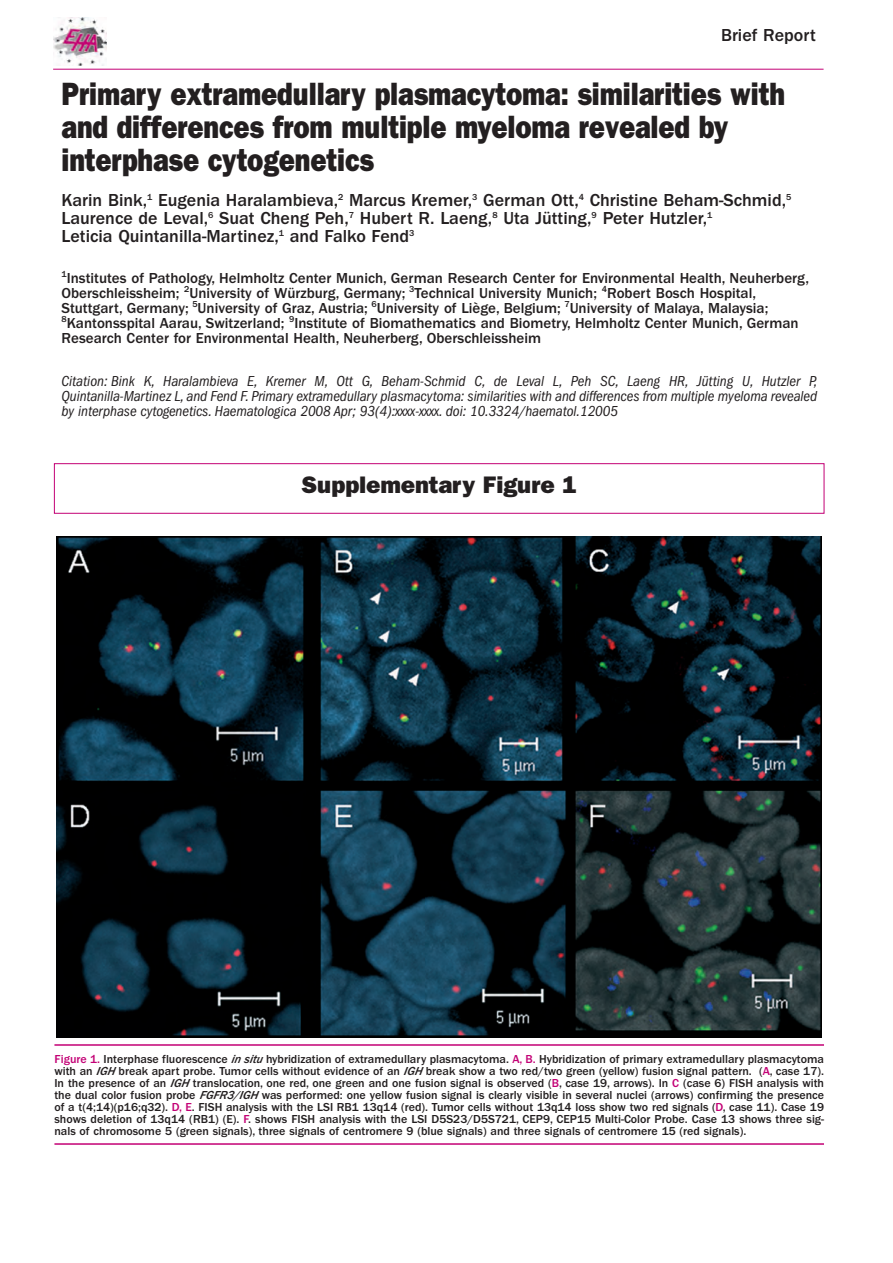
<style>
.page{position:relative;width:893px;height:1263px;background:#fff}
.page>*{position:absolute;margin:0;border:0;box-sizing:border-box;transform-origin:0 0}
.t1{font:800 32.4px/33px "Franklin Gothic";letter-spacing:-.005em;color:#231f20;scale:.83 1}
.t2{font:800 24px "Franklin Gothic";letter-spacing:-.005em;color:#231f20}
.t3{font:500 18px/18px "Franklin Gothic";color:#231f20}
.t4{font:500 15px/15px "Franklin Gothic";color:#231f20}
.t5{font:italic condensed 15px/15px "Franklin Gothic";letter-spacing:-.005em;color:#231f20;text-align:justify}
.t6{font:500 12px/12px "Franklin Gothic";color:#231f20;text-align:justify}
.s1{color:#c30175}
.s2{font-style:italic}
</style>
<div class="page">
<div style="left:54px;top:463px;width:770px;height:51px;border:1px solid #c30175"></div>
<img style="left:57px;top:536px;width:765px;height:502px">
<hr style="left:54px;top:1044px;width:770px;height:2px;background:#c30175">
<hr style="left:54px;top:1143px;width:770px;height:2px;background:#c30175">
<hr style="left:53px;top:69px;width:771px;height:1px;background:#c30175">
<img style="left:53px;top:18px;width:54px;height:47px">
<h3 class="t3" style="left:721px;top:28px;width:97px">Brief Report</h3>
<h1 class="t1" style="left:62px;top:80px;width:873px">Primary extramedullary plasmacytoma: similarities with and differences from multiple myeloma revealed by interphase cytogenetics</h1>
<h3 class="t3" style="left:62px;top:192px;width:731px">Karin Bink,<sup>1</sup> Eugenia Haralambieva,<sup>2</sup> Marcus Kremer,<sup>3</sup> German Ott,<sup>4</sup> Christine Beham-Schmid,<sup>5<br></sup>Laurence de Leval,<sup>6</sup> Suat Cheng Peh,<sup>7</sup> Hubert R. Laeng,<sup>8</sup> Uta Jütting,<sup>9</sup> Peter Hutzler,<sup>1<br></sup>Leticia Quintanilla-Martinez,<sup>1</sup> and Falko Fend<sup>3</sup></h3>
<p class="t4" style="left:61px;top:272px;width:749px"><sup>1</sup>Institutes of Pathology, Helmholtz Center Munich, German Research Center for Environmental Health, Neuherberg, Oberschleissheim; <sup>2</sup>University of Würzburg, Germany; <sup>3</sup>Technical University Munich; <sup>4</sup>Robert Bosch Hospital, Stuttgart, Germany; <sup>5</sup>University of Graz, Austria; <sup>6</sup>University of Liège, Belgium; <sup>7</sup>University of Malaya, Malaysia; <sup>8</sup>Kantonsspital Aarau, Switzerland; <sup>9</sup>Institute of Biomathematics and Biometry, Helmholtz Center Munich, German Research Center for Environmental Health, Neuherberg, Oberschleissheim</p>
<p class="t5" style="left:62px;top:375px;width:757px">Citation: Bink K, Haralambieva E, Kremer M, Ott G, Beham-Schmid C, de Leval L, Peh SC, Laeng HR, Jütting U, Hutzler P, Quintanilla-Martinez L, and Fend F. Primary extramedullary plasmacytoma: similarities with and differences from multiple myeloma revealed by interphase cytogenetics. Haematologica 2008 Apr; 93(4):xxxx-xxxx. doi: 10.3324/haematol.12005</p>
<h2 class="t2" style="left:302px;top:476px;width:277px">Supplementary Figure 1</h2>
<p class="t6" style="left:54px;top:1054px;width:771px"><span class="s1">Figure 1.</span> Interphase fluorescence <span class="s2">in situ</span> hybridization of extramedullary plasmacytoma. <span class="s1">A, B.</span> Hybridization of primary extramedullary plasmacytoma with an <span class="s2">IGH</span> break apart probe. Tumor cells without evidence of an <span class="s2">IGH</span> break show a two red/two green (yellow) fusion signal pattern. (<span class="s1">A</span>, case 17).<br>In the presence of an <span class="s2">IGH</span> translocation, one red, one green and one fusion signal is observed (<span class="s1">B</span>, case 19, arrows). In <span class="s1">C</span> (case 6) FISH analysis with the dual color fusion probe <span class="s2">FGFR3/IGH</span> was performed: one yellow fusion signal is clearly visible in several nuclei (arrows) confirming the presence of a t(4;14)(p16;q32). <span class="s1">D, E</span>. FISH analysis with the LSI RB1 13q14 (red). Tumor cells without 13q14 loss show two red signals (<span class="s1">D</span>, case 11). Case 19 shows deletion of 13q14 (RB1) (E). <span class="s1">F</span>. shows FISH analysis with the LSI D5S23/D5S721, CEP9, CEP15 Multi-Color Probe. Case 13 shows three sig&shy;nals of chromosome 5 (green signals), three signals of centromere 9 (blue signals) and three signals of centromere 15 (red signals).</p>
</div>
